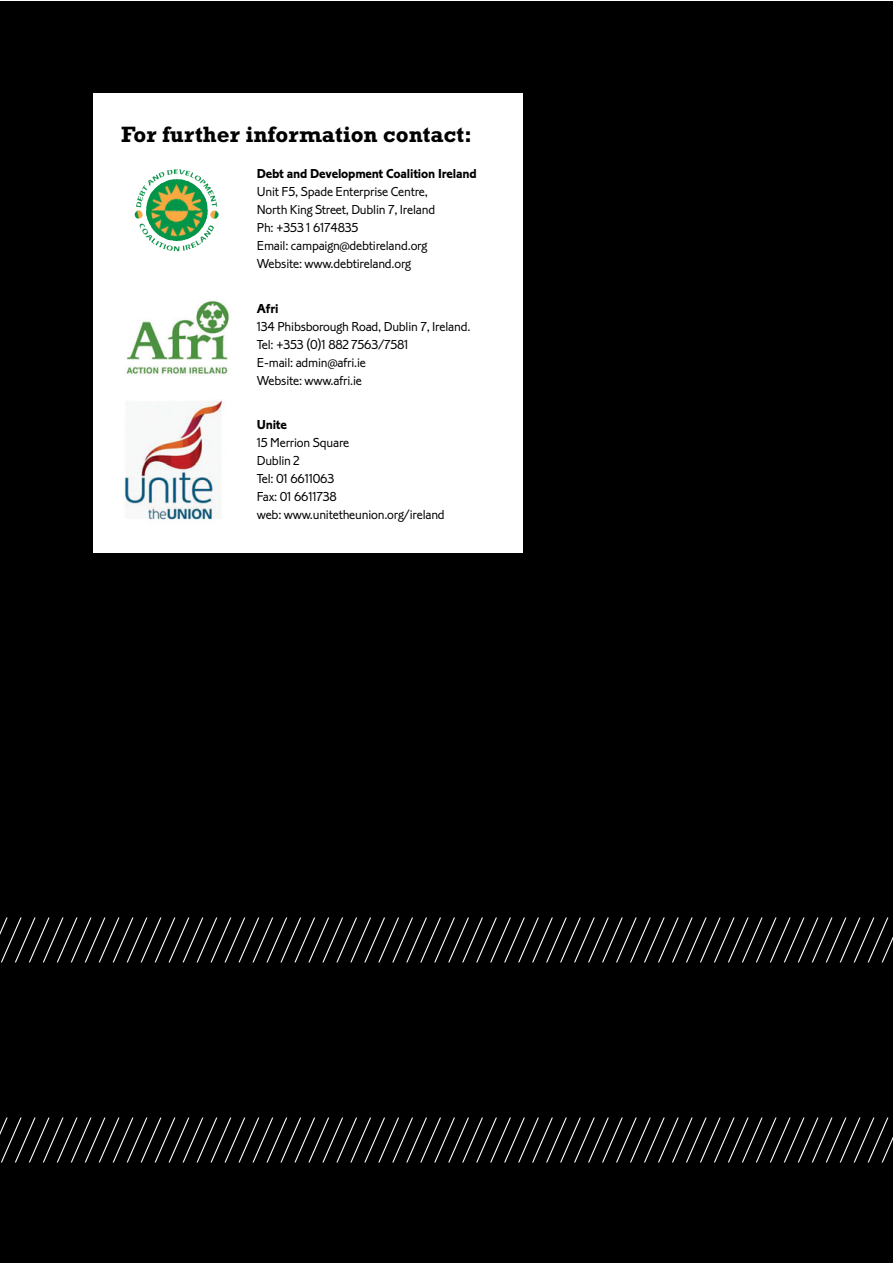
<style>
.page{position:relative;width:893px;height:1263px;background:#fff}
.page>*{position:absolute;margin:0;border:0;box-sizing:border-box;transform-origin:0 0}
.t1{font:200 60px "Helvetica Neue";color:#fff}
.t2{font:700 22.5px "Rockwell";color:#000}
.t3{font:300 13.5px/18px "Corinthian Std";letter-spacing:-.015em;color:#000}
.t4{font:700 13.5px "Corinthian Std";letter-spacing:-.015em;color:#000}
.s1{font-family:"Bliss 2"}
</style>
<div class="page">
<div style="left:0;top:1px;width:892px;height:1262px;background:#000"></div>
<div style="left:94px;top:94px;width:429px;height:459px;background:#fff"></div>
<img style="left:150px;top:236px;width:57px;height:15px">
<img style="left:126px;top:300px;width:105px;height:76px">
<img style="left:123px;top:400px;width:100px;height:120px">
<h2 class="t2" style="left:121px;top:121px;width:352px">For further information contact:</h2>
<p class="t4" style="left:257px;top:166px;width:221px">Debt and Development Coalition Ireland</p>
<p class="t3" style="left:257px;top:183px;width:180px">Unit F5, Spade Enterprise Centre,<br>North King Street, Dublin 7, Ireland<br>Ph: +353 1 6174835<br>Email: campaign<span class="s1">@</span>debtireland.org<br>Website: www.debtireland.org</p>
<p class="t4" style="left:257px;top:300px;width:23px">Afri</p>
<p class="t3" style="left:257px;top:317px;width:215px">134 Phibsborough Road, Dublin 7, Ireland.<br>Tel: +353 (0)1 882 7563/7581<br>E-mail: admin<span class="s1">@</span>afri.ie<br>Website: www.afri.ie</p>
<p class="t4" style="left:257px;top:417px;width:32px">Unite</p>
<p class="t3" style="left:257px;top:434px;width:189px">15 Merrion Square<br>Dublin 2<br>Tel: 01 6611063<br>Fax: 01 6611738<br>web: www.unitetheunion.org/ireland</p>
<h1 class="t1" style="left:1px;top:905px;width:902px">////////////////////////////////////////////////////////////////</h1>
<h1 class="t1" style="left:1px;top:1105px;width:902px">////////////////////////////////////////////////////////////////</h1>
</div>
